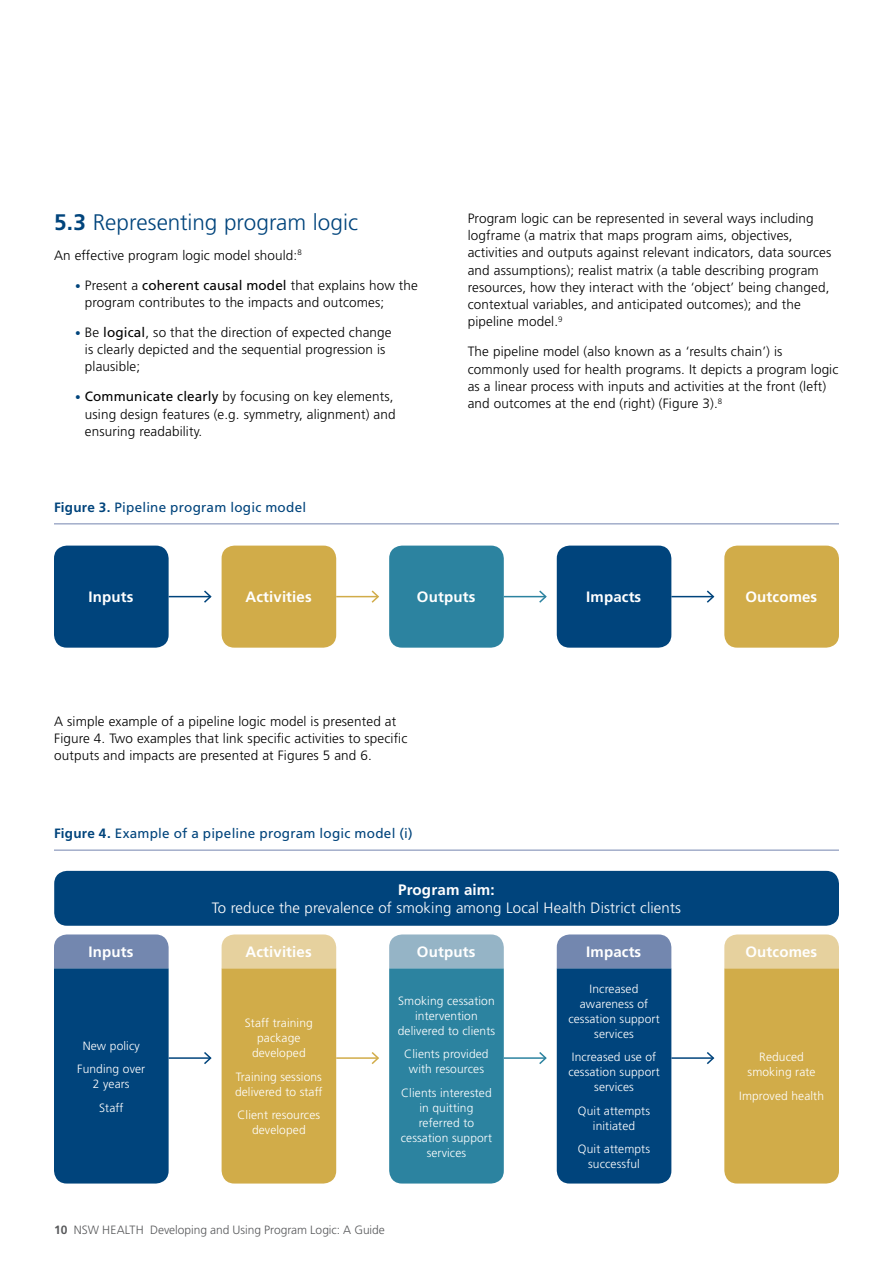
<style>
.page{position:relative;width:893px;height:1263px;background:#fff}
.page>*{position:absolute;margin:0;border:0;box-sizing:border-box;transform-origin:0 0}
.t1{font:300 22.5px "Frutiger LT Std";color:#00447c}
.t2{font:700 15.15px "Frutiger LT Std";letter-spacing:.01em;color:#fff}
.t3{font:700 15px "Frutiger LT Std";letter-spacing:.01em;color:#fff}
.t4{font:300 15px "Frutiger LT Std";letter-spacing:.01em;color:#fff}
.t5{font:300 13.5px/17.2px "Frutiger LT Std";letter-spacing:.01em;color:#000}
.t6{font:13.5px "Frutiger LT Std";letter-spacing:.015em;color:#00447c}
.t7{font:300 12px/15px "Frutiger LT Std";letter-spacing:.01em;color:#fff;text-align:center}
.t8{font:300 12px "Frutiger LT Std";letter-spacing:-.005em;color:#58595b}
.s1{font-weight:700}
.s2{font-weight:400;font-size:11.25px;color:#00447c}
.s3{font-weight:400}
</style>
<div class="page">
<hr style="left:54px;top:523px;width:785px;height:1px;background:#a2adca">
<hr style="left:54px;top:849px;width:785px;height:2px;background:#a2adca">
<div style="left:54px;top:546px;width:115px;height:102px;background:#00447c;border-radius:13px"></div>
<svg style="left:54px;top:934px;width:115px;height:249px;background:#114e84"></svg>
<div style="left:222px;top:546px;width:114px;height:102px;background:#d1ac49;border-radius:13px"></div>
<svg style="left:222px;top:934px;width:114px;height:249px;background:#d4b155"></svg>
<div style="left:389px;top:546px;width:115px;height:102px;background:#2c83a0;border-radius:13px"></div>
<svg style="left:389px;top:934px;width:115px;height:249px;background:#3c8aa5"></svg>
<div style="left:557px;top:546px;width:114px;height:102px;background:#00447c;border-radius:13px"></div>
<svg style="left:557px;top:934px;width:114px;height:249px;background:#114e83"></svg>
<div style="left:724px;top:546px;width:115px;height:102px;background:#d1ac49;border-radius:13px"></div>
<svg style="left:724px;top:934px;width:115px;height:249px;background:#d4b156"></svg>
<hr style="left:169px;top:596px;width:42px;height:1px;background:#00447c">
<svg style="left:202px;top:590px;width:10px;height:13px"></svg>
<hr style="left:169px;top:1057px;width:42px;height:2px;background:#00447c">
<svg style="left:202px;top:1052px;width:10px;height:12px"></svg>
<hr style="left:336px;top:596px;width:42px;height:1px;background:#d1ac49">
<svg style="left:370px;top:590px;width:9px;height:13px"></svg>
<hr style="left:336px;top:1057px;width:42px;height:2px;background:#d1ac49">
<svg style="left:370px;top:1052px;width:9px;height:12px"></svg>
<hr style="left:504px;top:596px;width:42px;height:1px;background:#2c83a0">
<svg style="left:538px;top:590px;width:9px;height:13px"></svg>
<hr style="left:504px;top:1057px;width:42px;height:2px;background:#2c83a0">
<svg style="left:538px;top:1052px;width:9px;height:12px"></svg>
<hr style="left:671px;top:596px;width:42px;height:1px;background:#00447c">
<svg style="left:705px;top:590px;width:10px;height:13px"></svg>
<hr style="left:671px;top:1057px;width:42px;height:2px;background:#00447c">
<svg style="left:705px;top:1052px;width:10px;height:13px"></svg>
<div style="left:54px;top:871px;width:785px;height:55px;background:#00447c;border-radius:13px"></div>
<h1 class="t1" style="left:54px;top:209px;width:305px"><span class="s1">5.3</span> Representing program logic</h1>
<p class="t5" style="left:54px;top:246px;width:249px">An effective program logic model should:<sup>8</sup></p>
<p class="t5" style="left:85px;top:276px;width:335px;text-indent:-10px"><span class="s2">•</span> Present a <span class="s3">coherent causal model</span> that explains how the program contributes to the impacts and outcomes;</p>
<p class="t5" style="left:85px;top:324px;width:308px;text-indent:-10px"><span class="s2">•</span> Be <span class="s3">logical</span>, so that the direction of expected change is clearly depicted and the sequential progression is plausible;</p>
<p class="t5" style="left:85px;top:388px;width:312px;text-indent:-10px"><span class="s2">•</span> <span class="s3">Communicate clearly</span> by focusing on key elements, using design features (e.g. symmetry, alignment) and ensuring readability.</p>
<p class="t6" style="left:54px;top:499px;width:254px"><span class="s1">Figure 3.</span> Pipeline program logic model</p>
<p class="t5" style="left:468px;top:210px;width:365px">Program logic can be represented in several ways including logframe (a matrix that maps program aims, objectives, activities and outputs against relevant indicators, data sources and assumptions); realist matrix (a table describing program resources, how they interact with the ‘object’ being changed, contextual variables, and anticipated outcomes); and the pipeline model.<sup>9</sup></p>
<p class="t5" style="left:468px;top:343px;width:372px">The pipeline model (also known as a ‘results chain’) is commonly used for health programs. It depicts a program logic as a linear process with inputs and activities at the front (left) and outcomes at the end (right) (Figure 3).<sup>8</sup></p>
<p class="t3" style="left:89px;top:588px;width:46px">Inputs</p>
<p class="t3" style="left:245px;top:588px;width:68px">Activities</p>
<p class="t3" style="left:417px;top:588px;width:60px">Outputs</p>
<p class="t5" style="left:54px;top:713px;width:355px">A simple example of a pipeline logic model is presented at<br>Figure 4. Two examples that link specific activities to specific outputs and impacts are presented at Figures 5 and 6.</p>
<p class="t6" style="left:54px;top:826px;width:360px"><span class="s1">Figure 4.</span> Example of a pipeline program logic model (i)</p>
<p class="t3" style="left:586px;top:588px;width:57px">Impacts</p>
<p class="t3" style="left:89px;top:943px;width:46px">Inputs</p>
<p class="t7" style="left:77px;top:1034px;width:70px;line-height:23.5px">New policy<br>Funding over</p>
<p class="t7" style="left:93px;top:1072px;width:38px;line-height:23.5px">2 years<br>Staff</p>
<p class="t2" style="left:398px;top:881px;width:98px">Program aim:</p>
<p class="t4" style="left:212px;top:899px;width:471px">To reduce the prevalence of smoking among Local Health District clients</p>
<p class="t3" style="left:245px;top:943px;width:68px">Activities</p>
<p class="t7" style="left:245px;top:1015px;width:70px">Staff training package developed</p>
<p class="t7" style="left:235px;top:1069px;width:89px;text-align:left">Training sessions delivered to staff</p>
<p class="t7" style="left:237px;top:1107px;width:84px">Client resources developed</p>
<p class="t3" style="left:417px;top:943px;width:60px">Outputs</p>
<p class="t7" style="left:398px;top:993px;width:99px">Smoking cessation intervention delivered to clients</p>
<p class="t7" style="left:404px;top:1046px;width:86px">Clients provided with resources</p>
<p class="t7" style="left:401px;top:1085px;width:93px">Clients interested in quitting referred to cessation support services</p>
<p class="t3" style="left:586px;top:943px;width:57px">Impacts</p>
<p class="t7" style="left:568px;top:981px;width:93px">Increased awareness of cessation support services</p>
<p class="t7" style="left:568px;top:1050px;width:93px">Increased use of cessation support services</p>
<p class="t7" style="left:578px;top:1103px;width:74px">Quit attempts initiated</p>
<p class="t7" style="left:578px;top:1142px;width:74px">Quit attempts successful</p>
<p class="t8" style="left:54px;top:1223px;width:332px"><span class="s1">10</span> NSW HEALTH Developing and Using Program Logic: A Guide</p>
<p class="t3" style="left:745px;top:588px;width:73px">Outcomes</p>
<p class="t3" style="left:745px;top:943px;width:73px">Outcomes</p>
<p class="t7" style="left:748px;top:1050px;width:69px">Reduced smoking rate</p>
<p class="t7" style="left:739px;top:1088px;width:86px">Improved health</p>
</div>
